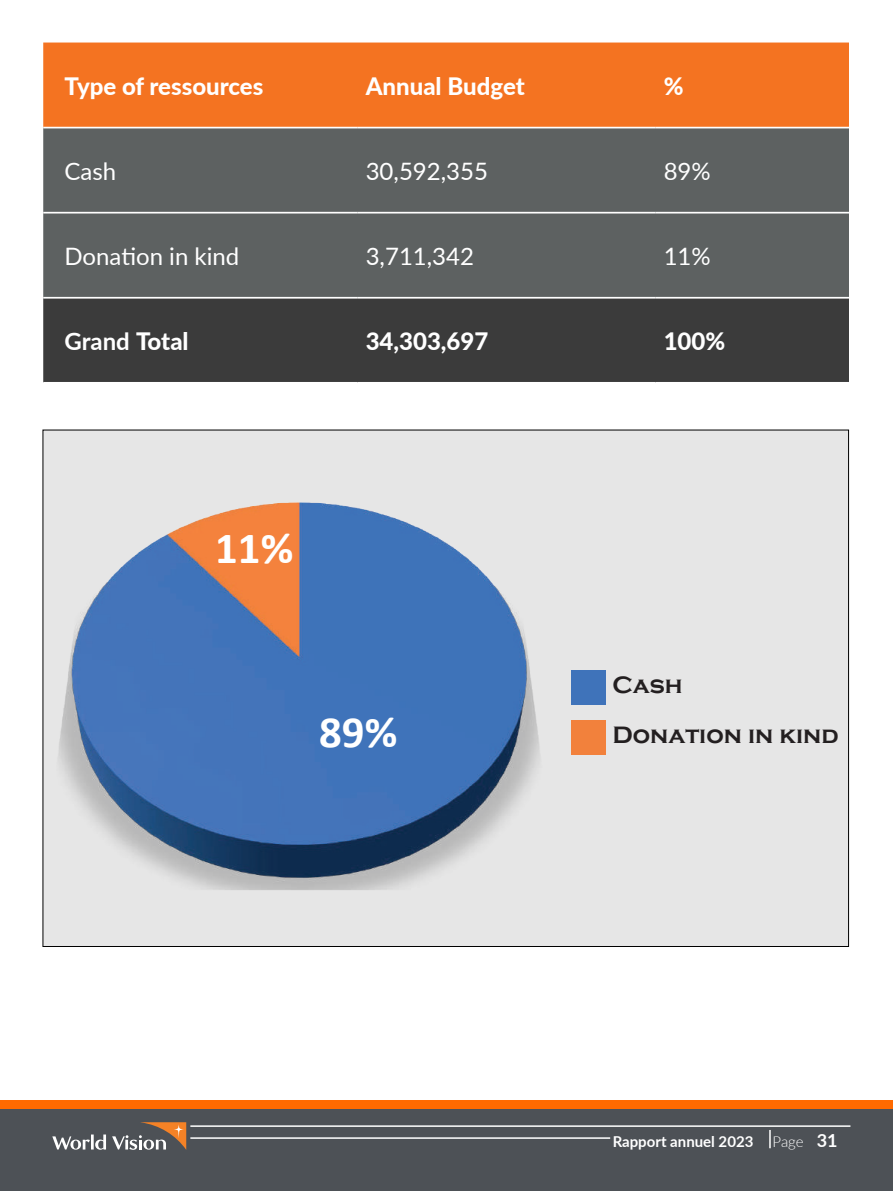
<style>
.page{position:relative;width:893px;height:1191px;background:#fff}
.page>*{position:absolute;margin:0;border:0;box-sizing:border-box;transform-origin:0 0}
.t1{font:700 44.7px "Calibri";color:#fff}
.t2{font:700 24.45px/50.6px "Copperplate Gothic";color:#231f20}
.t3{font:800 24px "Lato";color:#fff}
.t4{font:24px "Lato";color:#fff}
.t5{font:700 24px "Lato";letter-spacing:-.005em;color:#fff}
.t6{font:700 15px "Lato";color:#fff}
.t7{font:300 15px "Lato";color:#fff}
.s1{font-weight:800}
.s2{font-weight:700;font-size:18px}
</style>
<div class="page">
<div style="left:0;top:1106px;width:893px;height:85px;background:#4d5156"></div>
<div style="left:43px;top:43px;width:806px;height:84px;background:#f47321"></div>
<div style="left:43px;top:128px;width:806px;height:169px;background:#5d6161"></div>
<div style="left:43px;top:298px;width:806px;height:84px;background:#3b3b3b"></div>
<hr style="left:43px;top:212px;width:314px;height:1px;background:#fff">
<hr style="left:357px;top:212px;width:298px;height:1px;background:#fff">
<hr style="left:655px;top:212px;width:194px;height:1px;background:#fff">
<div style="left:43px;top:430px;width:805px;height:516px;background:#e6e6e6"></div>
<img style="left:58px;top:502px;width:482px;height:388px">
<div style="left:572px;top:670px;width:34px;height:34px;background:#3f73ba"></div>
<div style="left:572px;top:720px;width:34px;height:35px;background:#f2813c"></div>
<hr style="left:190px;top:1125px;width:660px;height:1px;background:#fff">
<hr style="left:190px;top:1137px;width:420px;height:1px;background:#fff">
<svg style="left:769px;top:1130px;width:2px;height:18px"></svg>
<svg style="left:52px;top:1122px;width:134px;height:28px"></svg>
<div style="left:0;top:1100px;width:893px;height:8px;background:#ff6a00"></div>
<p class="t3" style="left:65px;top:68px;width:200px">Type of ressources</p>
<p class="t3" style="left:366px;top:68px;width:161px">Annual Budget</p>
<p class="t3" style="left:664px;top:68px;width:21px">%</p>
<p class="t4" style="left:65px;top:154px;width:53px">Cash</p>
<p class="t4" style="left:366px;top:154px;width:124px">30,592,355</p>
<p class="t4" style="left:664px;top:154px;width:49px">89%</p>
<p class="t4" style="left:65px;top:239px;width:176px">Donation in kind</p>
<p class="t4" style="left:366px;top:239px;width:110px">3,711,342</p>
<p class="t4" style="left:664px;top:239px;width:49px">11%</p>
<p class="t5" style="left:65px;top:323px;width:126px">Grand <span class="s1">Total</span></p>
<p class="t3" style="left:366px;top:323px;width:124px">34,303,697</p>
<p class="t3" style="left:664px;top:323px;width:63px">100%</p>
<h1 class="t1" style="left:215px;top:516px;width:80px">11%</h1>
<h1 class="t1" style="left:319px;top:700px;width:80px">89%</h1>
<p class="t2" style="left:612px;top:659px;width:228px">Cash<br>Donation in kind</p>
<p class="t6" style="left:613px;top:1130px;width:142px">Rapport annuel 2023</p>
<p class="t7" style="left:773px;top:1131px;width:67px">Page <span class="s2">31</span></p>
</div>
